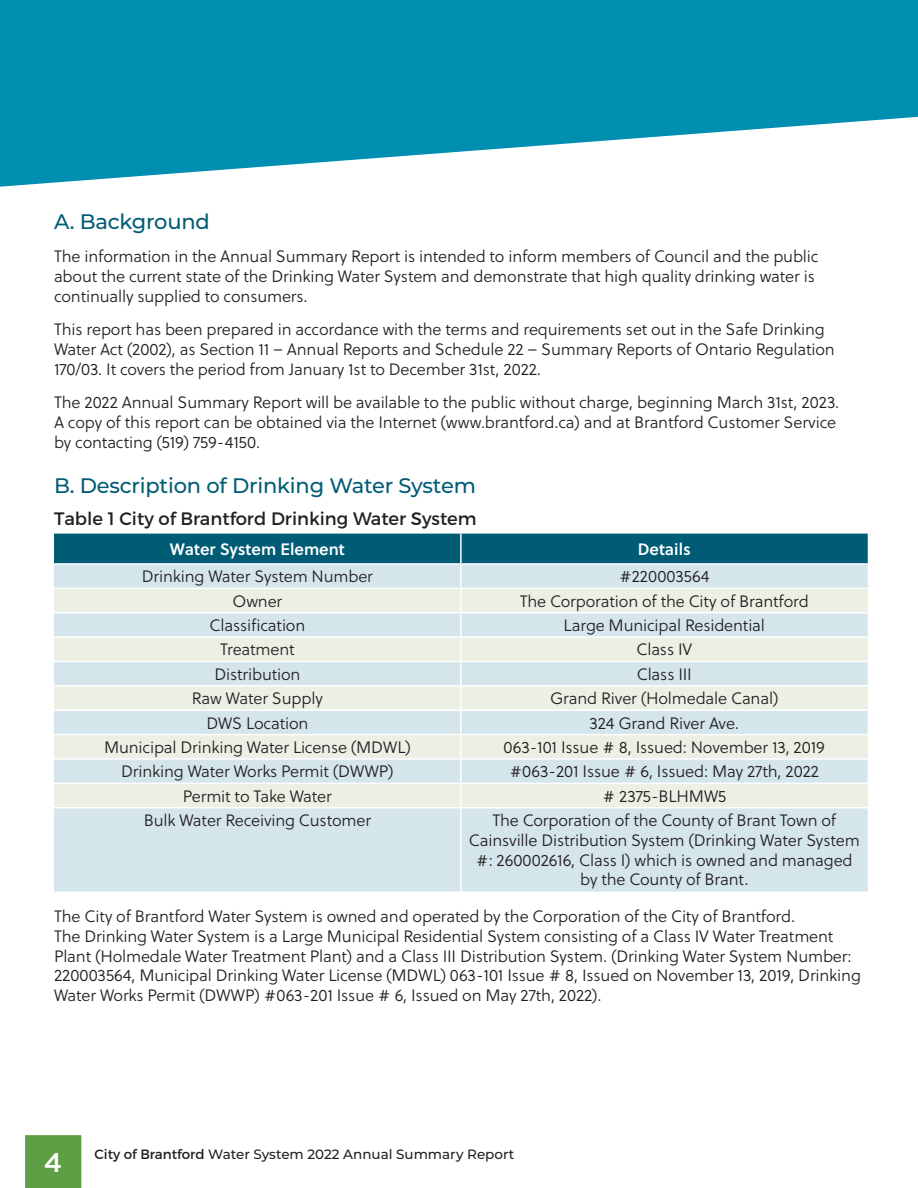
<style>
.page{position:relative;width:918px;height:1188px;background:#fff}
.page>*{position:absolute;margin:0;border:0;box-sizing:border-box;transform-origin:0 0}
.t1{font:500 27px "Gotham";color:#fff}
.subheader{font:500 21px "Montserrat";letter-spacing:-.01em;color:#005c75}
.t2{font:18px "Montserrat";color:#231f20}
.Body_copy_-p{font:16.5px/19.8px "Soleil Lt";letter-spacing:-.01em;color:#231f20}
.Subheader-reversed{font:16.5px "Soleil Sb";color:#fff}
.t3{font:500 13.5px "Montserrat";color:#231f20}
.s1{font-weight:400}
</style>
<div class="page">
<svg style="left:0;top:0;width:918px;height:187px;fill:#008eb1"></svg>
<div style="left:25px;top:1135px;width:57px;height:53px;background:#5f9e45"></div>
<div style="left:54px;top:534px;width:814px;height:29px;background:#005c75"></div>
<div style="left:54px;top:565px;width:814px;height:326px;background:#d4e5eb"></div>
<svg style="left:54px;top:589px;width:814px;height:218px;background:#e1eae7"></svg>
<hr style="left:460px;top:565px;width:2px;height:23px;background:#fff">
<hr style="left:54px;top:588px;width:407px;height:1px;background:#fff">
<hr style="left:461px;top:588px;width:407px;height:1px;background:#fff">
<hr style="left:460px;top:589px;width:2px;height:23px;background:#fff">
<hr style="left:54px;top:612px;width:407px;height:1px;background:#fff">
<hr style="left:461px;top:612px;width:407px;height:1px;background:#fff">
<hr style="left:460px;top:613px;width:2px;height:23px;background:#fff">
<hr style="left:54px;top:636px;width:407px;height:2px;background:#fff">
<hr style="left:461px;top:636px;width:407px;height:2px;background:#fff">
<hr style="left:460px;top:638px;width:2px;height:23px;background:#fff">
<hr style="left:54px;top:661px;width:407px;height:1px;background:#fff">
<hr style="left:461px;top:661px;width:407px;height:1px;background:#fff">
<hr style="left:460px;top:662px;width:2px;height:23px;background:#fff">
<hr style="left:54px;top:685px;width:407px;height:2px;background:#fff">
<hr style="left:461px;top:685px;width:407px;height:2px;background:#fff">
<hr style="left:460px;top:687px;width:2px;height:22px;background:#fff">
<hr style="left:54px;top:709px;width:407px;height:2px;background:#fff">
<hr style="left:461px;top:709px;width:407px;height:2px;background:#fff">
<hr style="left:460px;top:711px;width:2px;height:23px;background:#fff">
<hr style="left:54px;top:734px;width:407px;height:1px;background:#fff">
<hr style="left:461px;top:734px;width:407px;height:1px;background:#fff">
<hr style="left:460px;top:735px;width:2px;height:23px;background:#fff">
<hr style="left:54px;top:758px;width:407px;height:2px;background:#fff">
<hr style="left:461px;top:758px;width:407px;height:2px;background:#fff">
<hr style="left:460px;top:760px;width:2px;height:23px;background:#fff">
<hr style="left:54px;top:783px;width:407px;height:1px;background:#fff">
<hr style="left:461px;top:783px;width:407px;height:1px;background:#fff">
<hr style="left:460px;top:784px;width:2px;height:23px;background:#fff">
<hr style="left:54px;top:807px;width:407px;height:1px;background:#fff">
<hr style="left:461px;top:807px;width:407px;height:1px;background:#fff">
<hr style="left:460px;top:808px;width:2px;height:83px;background:#fff">
<hr style="left:460px;top:534px;width:2px;height:29px;background:#fff">
<h2 class="subheader" style="left:54px;top:207px;width:157px">A. Background</h2>
<p class="Body_copy_-p" style="left:54px;top:247px;width:766px">The information in the Annual Summary Report is intended to inform members of Council and the public about the current state of the Drinking Water System and demonstrate that high quality drinking water is continually supplied to consumers.</p>
<p class="Body_copy_-p" style="left:54px;top:319px;width:782px">This report has been prepared in accordance with the terms and requirements set out in the Safe Drinking<br>Water Act (2002), as Section 11 – Annual Reports and Schedule 22 – Summary Reports of Ontario Regulation<br>170/03. It covers the period from January 1st to December 31st, 2022.</p>
<p class="Body_copy_-p" style="left:54px;top:392px;width:787px">The 2022 Annual Summary Report will be available to the public without charge, beginning March 31st, 2023.<br>A copy of this report can be obtained via the Internet (www.brantford.ca) and at Brantford Customer Service by contacting (519) 759-4150.</p>
<h2 class="subheader" style="left:54px;top:471px;width:423px">B. Description of Drinking Water System</h2>
<p class="t2" style="left:54px;top:508px;width:424px">Table 1 City of Brantford Drinking Water System</p>
<h2 class="Subheader-reversed" style="left:170px;top:537px;width:176px">Water System Element</h2>
<h2 class="Subheader-reversed" style="left:638px;top:537px;width:55px">Details</h2>
<p class="Body_copy_-p" style="left:142px;top:567px;width:233px">Drinking Water System Number</p>
<p class="Body_copy_-p" style="left:619px;top:567px;width:92px">#220003564</p>
<p class="Body_copy_-p" style="left:233px;top:591px;width:51px">Owner</p>
<p class="Body_copy_-p" style="left:520px;top:591px;width:291px">The Corporation of the City of Brantford</p>
<p class="Body_copy_-p" style="left:210px;top:615px;width:97px">Classification</p>
<p class="Body_copy_-p" style="left:564px;top:615px;width:203px">Large Municipal Residential</p>
<p class="Body_copy_-p" style="left:220px;top:640px;width:76px">Treatment</p>
<p class="Body_copy_-p" style="left:636px;top:640px;width:57px">Class IV</p>
<p class="Body_copy_-p" style="left:214px;top:664px;width:88px">Distribution</p>
<p class="Body_copy_-p" style="left:637px;top:664px;width:57px">Class III</p>
<p class="Body_copy_-p" style="left:192px;top:688px;width:132px">Raw Water Supply</p>
<p class="Body_copy_-p" style="left:550px;top:688px;width:230px">Grand River (Holmedale Canal)</p>
<p class="Body_copy_-p" style="left:206px;top:713px;width:104px">DWS Location</p>
<p class="Body_copy_-p" style="left:590px;top:713px;width:151px">324 Grand River Ave.</p>
<p class="Body_copy_-p" style="left:104px;top:737px;width:308px">Municipal Drinking Water License (MDWL)</p>
<p class="Body_copy_-p" style="left:504px;top:737px;width:323px">063-101 Issue # 8, Issued: November 13, 2019</p>
<p class="Body_copy_-p" style="left:121px;top:761px;width:274px">Drinking Water Works Permit (DWWP)</p>
<p class="Body_copy_-p" style="left:510px;top:761px;width:311px">#063-201 Issue # 6, Issued: May 27th, 2022</p>
<p class="Body_copy_-p" style="left:183px;top:786px;width:150px">Permit to Take Water</p>
<p class="Body_copy_-p" style="left:602px;top:786px;width:125px"># 2375-BLHMW5</p>
<p class="Body_copy_-p" style="left:144px;top:810px;width:229px">Bulk Water Receiving Customer</p>
<p class="Body_copy_-p" style="left:469px;top:810px;width:392px;text-align:center">The Corporation of the County of Brant Town of Cainsville Distribution System (Drinking Water System #: 260002616, Class I) which is owned and managed by the County of Brant.</p>
<p class="Body_copy_-p" style="left:54px;top:906px;width:743px">The City of Brantford Water System is owned and operated by the Corporation of the City of Brantford.</p>
<p class="Body_copy_-p" style="left:54px;top:926px;width:781px">The Drinking Water System is a Large Municipal Residential System consisting of a Class IV Water Treatment</p>
<p class="Body_copy_-p" style="left:54px;top:946px;width:799px">Plant (Holmedale Water Treatment Plant) and a Class III Distribution System. (Drinking Water System Number:</p>
<p class="Body_copy_-p" style="left:54px;top:966px;width:808px">220003564, Municipal Drinking Water License (MDWL) 063-101 Issue # 8, Issued on November 13, 2019, Drinking</p>
<p class="Body_copy_-p" style="left:54px;top:985px;width:549px">Water Works Permit (DWWP) #063-201 Issue # 6, Issued on May 27th, 2022).</p>
<h1 class="t1" style="left:44px;top:1145px;width:20px">4</h1>
<p class="t3" style="left:94px;top:1145px;width:421px"><span class="s1">City of Brantford</span> Water System 2022 Annual Summary Report</p>
</div>
